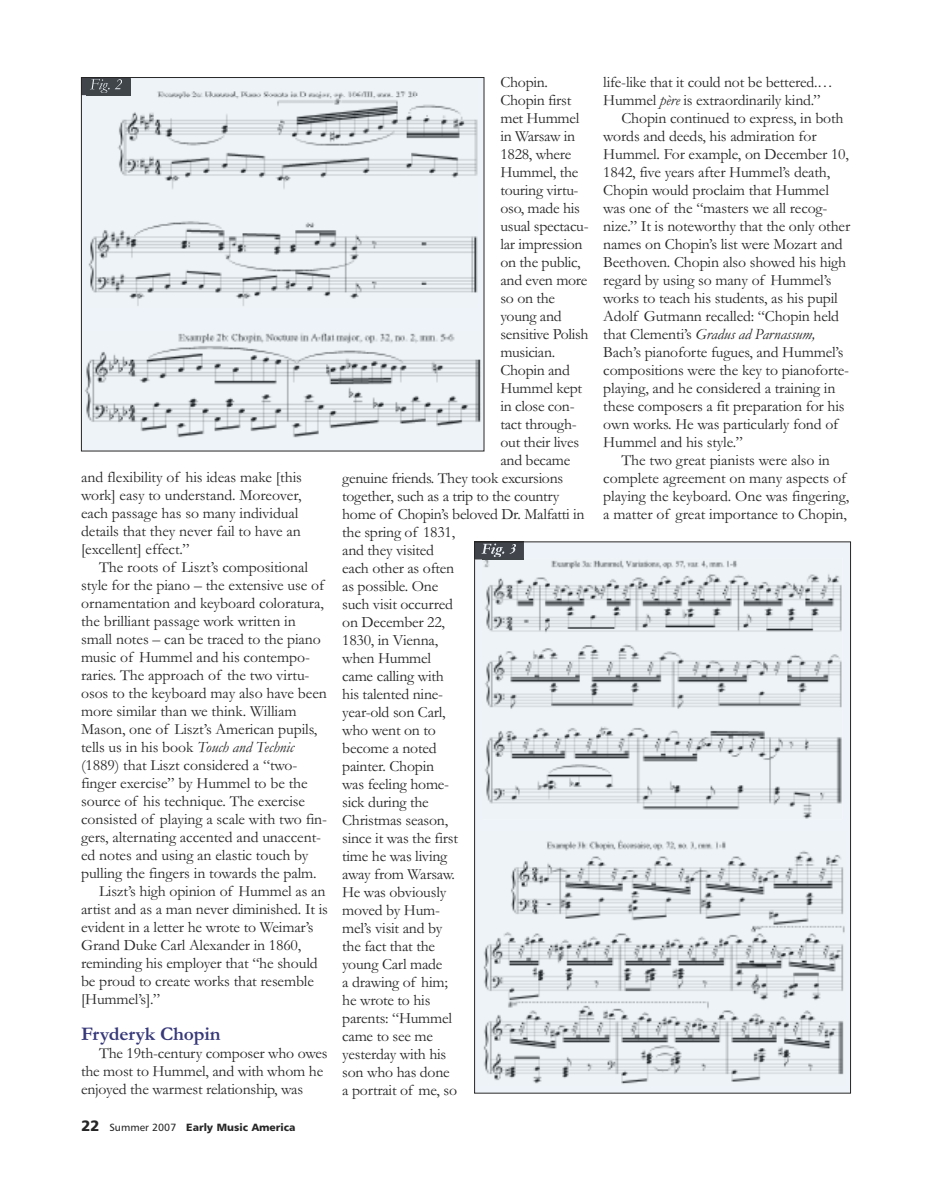
<style>
.page{position:relative;width:932px;height:1188px;background:#fff}
.page>*{position:absolute;margin:0;border:0;box-sizing:border-box;transform-origin:0 0}
.t1{font:700 19.5px "Garamond";letter-spacing:-.005em;color:#373879}
.t2{font:15.75px/18px "Garamond";letter-spacing:-.01em;color:#272627}
.t3{font:italic 15.75px "Garamond";letter-spacing:-.01em;color:#272627}
.t4{font:10.5px "Humanist 777 BT Black B";color:#272627}
.s1{font-style:italic}
.s2{font-size:15px}
.s3{font-family:"Humanist 777 BT Roman B"}
.s4{font-style:normal}
</style>
<div class="page">
<svg style="left:83px;top:79px;width:399px;height:370px;background:#dee3e8"></svg>
<svg style="left:83px;top:79px;width:47px;height:16px"></svg>
<div style="left:81px;top:77px;width:403px;height:374px;border:1px solid #272627"></div>
<svg style="left:476px;top:544px;width:372px;height:548px;background:#dadfe4"></svg>
<svg style="left:476px;top:544px;width:47px;height:16px"></svg>
<p class="t2" style="left:81px;top:468px;width:222px">and flexibility of his ideas make [this work] easy to understand. Moreover, each passage has so many individual details that they never fail to have an [excellent] effect.”</p>
<p class="t2" style="left:99px;top:558px;width:210px">The roots of Liszt’s compositional</p>
<p class="t2" style="left:81px;top:576px;width:245px">style for the piano – the extensive use of</p>
<p class="t2" style="left:81px;top:594px;width:244px">ornamentation and keyboard coloratura,</p>
<p class="t2" style="left:81px;top:612px;width:216px">the brilliant passage work written in</p>
<p class="t2" style="left:81px;top:630px;width:241px">small notes – can be traced to the piano</p>
<p class="t2" style="left:81px;top:648px;width:230px">music of Hummel and his contempo-</p>
<p class="t2" style="left:81px;top:666px;width:230px">raries. The approach of the two virtu-</p>
<p class="t2" style="left:81px;top:684px;width:247px">osos to the keyboard may also have been</p>
<p class="t2" style="left:81px;top:702px;width:217px">more similar than we think. William</p>
<p class="t2" style="left:81px;top:720px;width:238px">Mason, one of Liszt’s American pupils,</p>
<p class="t2" style="left:81px;top:738px;width:214px">tells us in his book <span class="s1">Touch and Technic</span></p>
<p class="t2" style="left:81px;top:756px;width:218px">(1889) that Liszt considered a “two-</p>
<p class="t2" style="left:81px;top:774px;width:228px">finger exercise” by Hummel to be the</p>
<p class="t2" style="left:81px;top:792px;width:226px">source of his technique. The exercise</p>
<p class="t2" style="left:81px;top:810px;width:247px">consisted of playing a scale with two fin-</p>
<p class="t2" style="left:81px;top:828px;width:241px">gers, alternating accented and unaccent-</p>
<p class="t2" style="left:81px;top:846px;width:229px">ed notes and using an elastic touch by</p>
<p class="t2" style="left:81px;top:864px;width:237px">pulling the fingers in towards the palm.</p>
<p class="t2" style="left:99px;top:882px;width:228px">Liszt’s high opinion of Hummel as an</p>
<p class="t2" style="left:81px;top:900px;width:248px">artist and as a man never diminished. It is</p>
<p class="t2" style="left:81px;top:918px;width:234px">evident in a letter he wrote to Weimar’s</p>
<p class="t2" style="left:81px;top:936px;width:222px">Grand Duke Carl Alexander in 1860,</p>
<p class="t2" style="left:81px;top:954px;width:238px">reminding his employer that “he should</p>
<p class="t2" style="left:81px;top:972px;width:234px">be proud to create works that resemble</p>
<p class="t2" style="left:81px;top:990px;width:81px">[Hummel’s].”</p>
<p class="t1" style="left:81px;top:1022px;width:141px">Fryderyk Chopin</p>
<p class="t2" style="left:81px;top:1044px;width:248px;text-indent:18px">The 19th-century composer who owes the most to Hummel, and with whom he enjoyed the warmest relationship, was</p>
<p class="t4" style="left:81px;top:1123px;width:216px"><span class="s2">22</span> <span class="s3">Summer 2007</span> Early Music America</p>
<p class="t2" style="left:500px;top:72px;width:49px">Chopin.</p>
<p class="t2" style="left:500px;top:90px;width:72px">Chopin first</p>
<p class="t2" style="left:500px;top:108px;width:80px">met Hummel</p>
<p class="t2" style="left:500px;top:126px;width:76px">in Warsaw in</p>
<p class="t2" style="left:500px;top:144px;width:72px">1828, where</p>
<p class="t2" style="left:500px;top:162px;width:79px">Hummel, the</p>
<p class="t2" style="left:500px;top:180px;width:79px">touring virtu-</p>
<p class="t2" style="left:500px;top:198px;width:81px">oso, made his</p>
<p class="t2" style="left:500px;top:216px;width:90px">usual spectacu-</p>
<p class="t2" style="left:500px;top:234px;width:84px">lar impression</p>
<p class="t2" style="left:500px;top:252px;width:81px">on the public,</p>
<p class="t2" style="left:500px;top:270px;width:88px">and even more</p>
<p class="t2" style="left:500px;top:288px;width:56px">so on the</p>
<p class="t2" style="left:500px;top:306px;width:63px">young and</p>
<p class="t2" style="left:500px;top:324px;width:90px">sensitive Polish</p>
<p class="t2" style="left:500px;top:342px;width:56px">musician.</p>
<p class="t2" style="left:500px;top:360px;width:71px">Chopin and</p>
<p class="t2" style="left:500px;top:378px;width:83px">Hummel kept</p>
<p class="t2" style="left:500px;top:396px;width:76px">in close con-</p>
<p class="t2" style="left:500px;top:414px;width:78px">tact through-</p>
<p class="t2" style="left:500px;top:432px;width:80px">out their lives</p>
<p class="t2" style="left:500px;top:450px;width:71px">and became</p>
<p class="t2" style="left:342px;top:468px;width:222px">genuine friends. They took excursions</p>
<p class="t2" style="left:342px;top:486px;width:219px">together, such as a trip to the country</p>
<p class="t2" style="left:342px;top:504px;width:244px">home of Chopin’s beloved Dr. Malfatti in</p>
<p class="t2" style="left:342px;top:522px;width:114px">the spring of 1831,</p>
<p class="t2" style="left:342px;top:540px;width:93px">and they visited</p>
<p class="t2" style="left:342px;top:558px;width:114px">each other as often</p>
<p class="t2" style="left:342px;top:576px;width:98px">as possible. One</p>
<p class="t2" style="left:342px;top:594px;width:112px">such visit occurred</p>
<p class="t2" style="left:342px;top:612px;width:104px">on December 22,</p>
<p class="t2" style="left:342px;top:630px;width:97px">1830, in Vienna,</p>
<p class="t2" style="left:342px;top:648px;width:90px">when Hummel</p>
<p class="t2" style="left:342px;top:666px;width:103px">came calling with</p>
<p class="t2" style="left:342px;top:684px;width:102px">his talented nine-</p>
<p class="t2" style="left:342px;top:702px;width:105px">year-old son Carl,</p>
<p class="t2" style="left:342px;top:720px;width:95px">who went on to</p>
<p class="t2" style="left:342px;top:738px;width:96px">become a noted</p>
<p class="t2" style="left:342px;top:756px;width:93px">painter. Chopin</p>
<p class="t2" style="left:342px;top:774px;width:108px">was feeling home-</p>
<p class="t2" style="left:342px;top:792px;width:88px">sick during the</p>
<p class="t2" style="left:342px;top:810px;width:107px">Christmas season,</p>
<p class="t2" style="left:342px;top:828px;width:117px">since it was the first</p>
<p class="t2" style="left:342px;top:846px;width:107px">time he was living</p>
<p class="t2" style="left:342px;top:864px;width:114px">away from Warsaw.</p>
<p class="t2" style="left:342px;top:882px;width:106px">He was obviously</p>
<p class="t2" style="left:342px;top:900px;width:99px">moved by Hum-</p>
<p class="t2" style="left:342px;top:918px;width:101px">mel’s visit and by</p>
<p class="t2" style="left:342px;top:936px;width:94px">the fact that the</p>
<p class="t2" style="left:342px;top:954px;width:102px">young Carl made</p>
<p class="t2" style="left:342px;top:972px;width:107px">a drawing of him;</p>
<p class="t2" style="left:342px;top:990px;width:90px">he wrote to his</p>
<p class="t2" style="left:342px;top:1008px;width:111px">parents: “Hummel</p>
<p class="t2" style="left:342px;top:1026px;width:92px">came to see me</p>
<p class="t2" style="left:342px;top:1044px;width:106px">yesterday with his</p>
<p class="t2" style="left:342px;top:1062px;width:109px">son who has done</p>
<p class="t2" style="left:342px;top:1080px;width:116px">a portrait of me, so</p>
<p class="t2" style="left:603px;top:72px;width:231px">life-like that it could not be bettered.…</p>
<p class="t2" style="left:603px;top:90px;width:219px">Hummel <span class="s1">père</span> is extraordinarily kind.”</p>
<p class="t2" style="left:621px;top:108px;width:224px">Chopin continued to express, in both</p>
<p class="t2" style="left:603px;top:126px;width:215px">words and deeds, his admiration for</p>
<p class="t2" style="left:603px;top:144px;width:247px">Hummel. For example, on December 10,</p>
<p class="t2" style="left:603px;top:162px;width:228px">1842, five years after Hummel’s death,</p>
<p class="t2" style="left:603px;top:180px;width:227px">Chopin would proclaim that Hummel</p>
<p class="t2" style="left:603px;top:198px;width:226px">was one of the “masters we all recog-</p>
<p class="t2" style="left:603px;top:216px;width:248px">nize.” It is noteworthy that the only other</p>
<p class="t2" style="left:603px;top:234px;width:241px">names on Chopin’s list were Mozart and</p>
<p class="t2" style="left:603px;top:252px;width:244px">Beethoven. Chopin also showed his high</p>
<p class="t2" style="left:603px;top:270px;width:230px">regard by using so many of Hummel’s</p>
<p class="t2" style="left:603px;top:288px;width:236px">works to teach his students, as his pupil</p>
<p class="t2" style="left:603px;top:306px;width:237px">Adolf Gutmann recalled: “Chopin held</p>
<p class="t3" style="left:603px;top:324px;width:213px"><span class="s4">that Clementi’s</span> Gradus ad Parnassum,</p>
<p class="t2" style="left:603px;top:342px;width:242px">Bach’s pianoforte fugues, and Hummel’s</p>
<p class="t2" style="left:603px;top:360px;width:247px">compositions were the key to pianoforte-</p>
<p class="t2" style="left:603px;top:378px;width:234px">playing, and he considered a training in</p>
<p class="t2" style="left:603px;top:396px;width:243px">these composers a fit preparation for his</p>
<p class="t2" style="left:603px;top:414px;width:236px">own works. He was particularly fond of</p>
<p class="t2" style="left:603px;top:432px;width:141px">Hummel and his style.”</p>
<p class="t2" style="left:621px;top:450px;width:210px">The two great pianists were also in</p>
<p class="t2" style="left:603px;top:468px;width:244px">complete agreement on many aspects of</p>
<p class="t2" style="left:603px;top:486px;width:247px">playing the keyboard. One was fingering,</p>
<p class="t2" style="left:603px;top:504px;width:245px">a matter of great importance to Chopin,</p>
</div>
